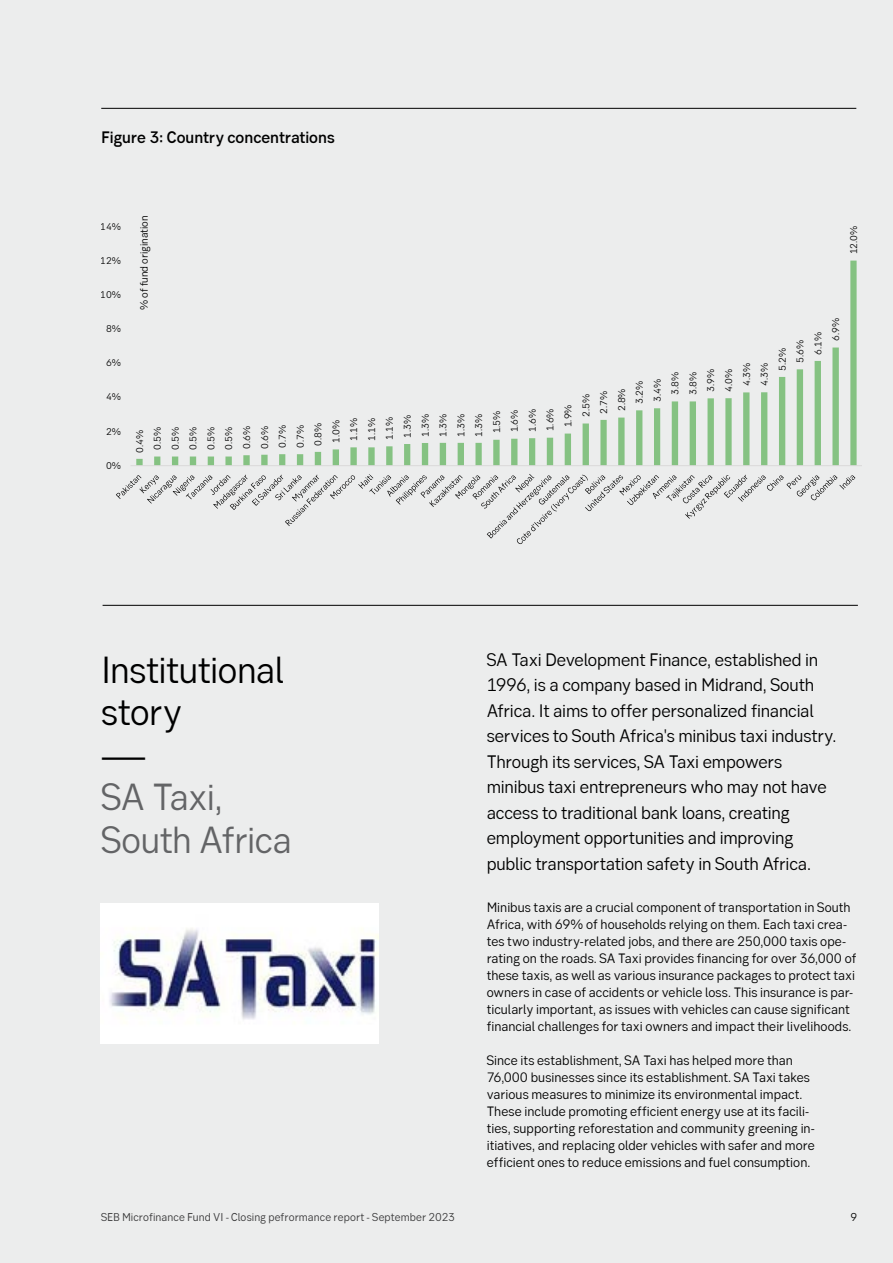
<style>
.page{position:relative;width:893px;height:1263px;background:#eceded}
.page>*{position:absolute;margin:0;border:0;box-sizing:border-box;transform-origin:0 0}
.t1{font:37.5px/42.5px "SEB Sans Serif";letter-spacing:-.015em;color:#000}
.t2{font:37.5px/42.6px "SEB Sans Serif";letter-spacing:-.02em;color:#636466}
.t3{font:18px/25.5px "SEB Sans Serif";letter-spacing:-.01em;color:#000}
.t4{font:500 16.5px "SEB Sans Serif";letter-spacing:-.005em;color:#000}
.t5{font:13.5px/17px "SEB Sans Serif";letter-spacing:.005em;color:#000}
.t6{font:11.25px "SEB Sans Serif";letter-spacing:.005em;color:#383839}
.t7{font:11.25px "SEB Sans Serif";color:#000}
.t8{font:10.8px "SEB Sans Serif";color:#000}
.t9{font:9.75px "SEB Sans Serif";color:#000}
.t10{font:9.6px "SEB Sans Serif";color:#000}
</style>
<div class="page">
<img style="left:100px;top:904px;width:279px;height:139px">
<hr style="left:103px;top:605px;width:755px;height:1px;background:#000">
<svg style="left:136px;top:261px;width:721px;height:204px"></svg>
<hr style="left:130px;top:465px;width:731px;height:1px;background:#dad9d9">
<svg style="left:116px;top:474px;width:739px;height:70px"></svg>
<hr style="left:101px;top:108px;width:755px;height:1px;background:#000">
<p class="t4" style="left:101px;top:127px;width:235px">Figure 3: Country concentrations</p>
<p class="t10" style="left:100px;top:221px;width:22px">14%</p>
<p class="t8" style="left:138px;top:310px;width:96px;rotate:-90deg">% of fund origination</p>
<p class="t10" style="left:100px;top:255px;width:22px">12%</p>
<p class="t10" style="left:100px;top:289px;width:22px">10%</p>
<p class="t10" style="left:106px;top:323px;width:17px">8%</p>
<p class="t10" style="left:106px;top:357px;width:17px">6%</p>
<p class="t10" style="left:106px;top:391px;width:17px">4%</p>
<p class="t10" style="left:106px;top:426px;width:17px">2%</p>
<p class="t10" style="left:106px;top:460px;width:17px">0%</p>
<p class="t9" style="left:134px;top:453px;width:24px;rotate:-90deg">0.4%</p>
<p class="t9" style="left:152px;top:450px;width:24px;rotate:-90deg">0.5%</p>
<p class="t9" style="left:170px;top:450px;width:24px;rotate:-90deg">0.5%</p>
<p class="t9" style="left:187px;top:450px;width:24px;rotate:-90deg">0.5%</p>
<p class="t9" style="left:205px;top:450px;width:24px;rotate:-90deg">0.5%</p>
<p class="t9" style="left:223px;top:450px;width:24px;rotate:-90deg">0.5%</p>
<p class="t9" style="left:241px;top:449px;width:24px;rotate:-90deg">0.6%</p>
<p class="t9" style="left:259px;top:448px;width:24px;rotate:-90deg">0.6%</p>
<p class="t9" style="left:277px;top:448px;width:24px;rotate:-90deg">0.7%</p>
<p class="t9" style="left:295px;top:448px;width:24px;rotate:-90deg">0.7%</p>
<p class="t9" style="left:312px;top:446px;width:24px;rotate:-90deg">0.8%</p>
<p class="t9" style="left:330px;top:443px;width:24px;rotate:-90deg">1.0%</p>
<p class="t9" style="left:348px;top:441px;width:24px;rotate:-90deg">1.1%</p>
<p class="t9" style="left:366px;top:441px;width:24px;rotate:-90deg">1.1%</p>
<p class="t9" style="left:848px;top:254px;width:30px;rotate:-90deg">12.0%</p>
<p class="t9" style="left:384px;top:440px;width:24px;rotate:-90deg">1.1%</p>
<p class="t9" style="left:402px;top:438px;width:24px;rotate:-90deg">1.3%</p>
<p class="t9" style="left:420px;top:437px;width:24px;rotate:-90deg">1.3%</p>
<p class="t9" style="left:437px;top:436px;width:24px;rotate:-90deg">1.3%</p>
<p class="t9" style="left:455px;top:436px;width:24px;rotate:-90deg">1.3%</p>
<p class="t9" style="left:473px;top:436px;width:24px;rotate:-90deg">1.3%</p>
<p class="t9" style="left:491px;top:433px;width:24px;rotate:-90deg">1.5%</p>
<p class="t9" style="left:509px;top:432px;width:24px;rotate:-90deg">1.6%</p>
<p class="t9" style="left:527px;top:432px;width:24px;rotate:-90deg">1.6%</p>
<p class="t9" style="left:544px;top:431px;width:24px;rotate:-90deg">1.6%</p>
<p class="t9" style="left:562px;top:427px;width:24px;rotate:-90deg">1.9%</p>
<p class="t9" style="left:580px;top:417px;width:24px;rotate:-90deg">2.5%</p>
<p class="t9" style="left:598px;top:414px;width:24px;rotate:-90deg">2.7%</p>
<p class="t9" style="left:616px;top:411px;width:24px;rotate:-90deg">2.8%</p>
<p class="t9" style="left:634px;top:404px;width:24px;rotate:-90deg">3.2%</p>
<p class="t9" style="left:652px;top:402px;width:24px;rotate:-90deg">3.4%</p>
<p class="t9" style="left:669px;top:395px;width:24px;rotate:-90deg">3.8%</p>
<p class="t9" style="left:687px;top:395px;width:24px;rotate:-90deg">3.8%</p>
<p class="t9" style="left:705px;top:392px;width:24px;rotate:-90deg">3.9%</p>
<p class="t9" style="left:723px;top:392px;width:24px;rotate:-90deg">4.0%</p>
<p class="t9" style="left:741px;top:386px;width:24px;rotate:-90deg">4.3%</p>
<p class="t9" style="left:759px;top:386px;width:24px;rotate:-90deg">4.3%</p>
<p class="t9" style="left:777px;top:371px;width:24px;rotate:-90deg">5.2%</p>
<p class="t9" style="left:794px;top:363px;width:24px;rotate:-90deg">5.6%</p>
<p class="t9" style="left:812px;top:355px;width:24px;rotate:-90deg">6.1%</p>
<p class="t9" style="left:830px;top:341px;width:24px;rotate:-90deg">6.9%</p>
<h1 class="t1" style="left:101px;top:648px;width:184px">Institutional story<br>—</h1>
<h1 class="t2" style="left:101px;top:775px;width:192px">SA Taxi,<br>South Africa</h1>
<p class="t3" style="left:487px;top:646px;width:351px">SA Taxi Development Finance, established in 1996, is a company based in Midrand, South Africa. It aims to offer personalized financial services to South Africa's minibus taxi industry.<br>Through its services, SA Taxi empowers minibus taxi entrepreneurs who may not have access to traditional bank loans, creating employment opportunities and improving public transportation safety in South Africa.</p>
<p class="t5" style="left:487px;top:899px;width:371px">Minibus taxis are a crucial component of transportation in South Africa, with 69% of households relying on them. Each taxi crea&shy;tes two industry-related jobs, and there are 250,000 taxis ope&shy;rating on the roads. SA Taxi provides financing for over 36,000 of these taxis, as well as various insurance packages to protect taxi owners in case of accidents or vehicle loss. This insurance is par&shy;ticularly important, as issues with vehicles can cause significant financial challenges for taxi owners and impact their livelihoods.</p>
<p class="t5" style="left:487px;top:1052px;width:330px">Since its establishment, SA Taxi has helped more than 76,000 businesses since its establishment. SA Taxi takes various measures to minimize its environmental impact.<br>These include promoting efficient energy use at its facili&shy;ties, supporting reforestation and community greening in&shy;itiatives, and replacing older vehicles with safer and more efficient ones to reduce emissions and fuel consumption.</p>
<p class="t6" style="left:101px;top:1210px;width:355px">SEB Microfinance Fund VI - Closing pefrormance report - September 2023</p>
<p class="t7" style="left:851px;top:1210px;width:8px">9</p>
</div>
